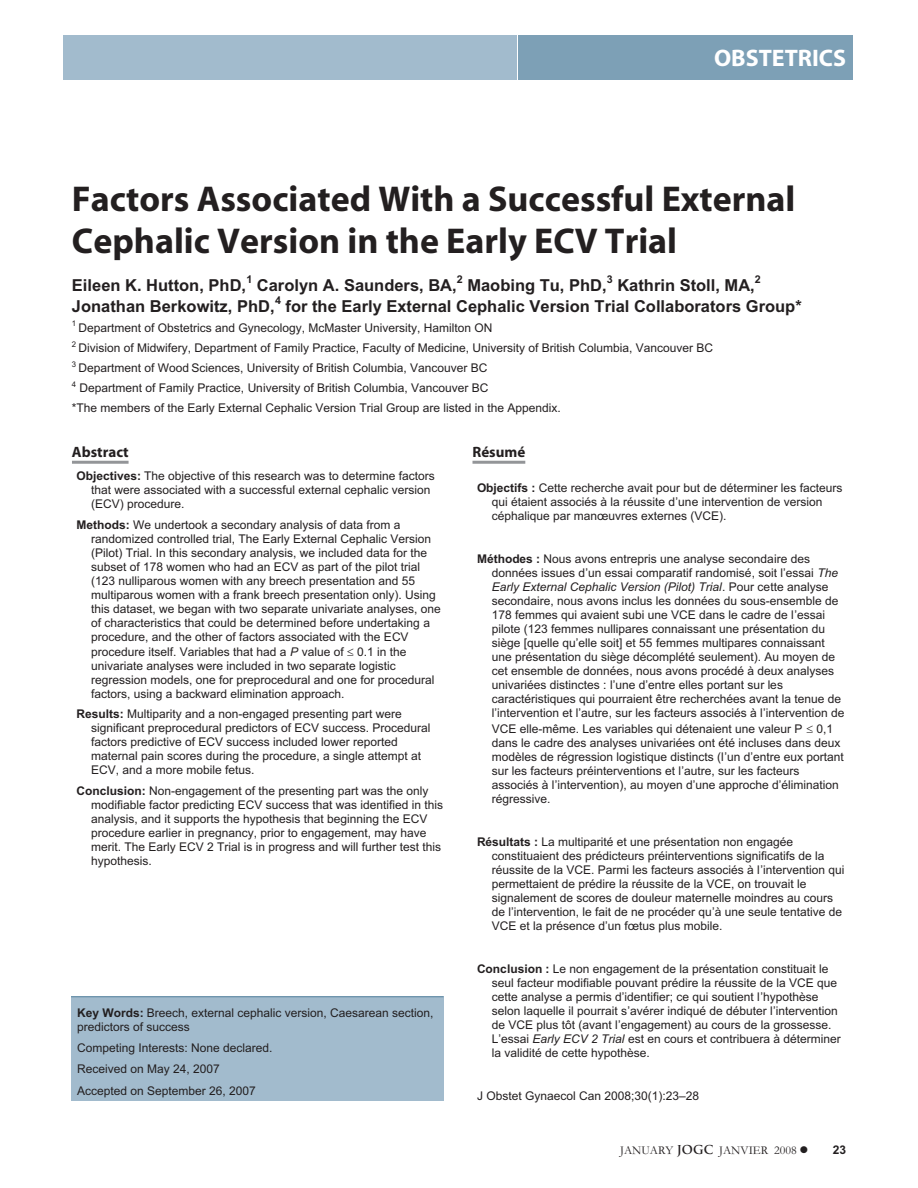
<style>
.page{position:relative;width:918px;height:1188px;background:#fff}
.page>*{position:absolute;margin:0;border:0;box-sizing:border-box;transform-origin:0 0}
.t1{font:700 36px/42px "Myriad";color:#231f20}
.t2{font:700 24px "Myriad";color:#fff}
.t3{font:700 16.5px "Arial";color:#231f20}
.t4{font:700 15px "Myriad";color:#231f20}
.t5{font:12px/14px "Arial";color:#231f20}
.t6{font:12px "Garamond";color:#231f20}
.t7{font:700 12px "Arial";color:#231f20}
.t8{font:700 10.8px "Arial";color:#231f20}
.t9{font:7.8px "Arial";color:#231f20}
.s1{font-weight:700}
.s2{font-style:italic}
.s3{font-family:"Trajan";font-weight:700}
</style>
<div class="page">
<div style="left:518px;top:35px;width:335px;height:45px;background:#7da0b6"></div>
<div style="left:63px;top:35px;width:454px;height:45px;background:#a2bbcd"></div>
<hr style="left:72px;top:461px;width:57px;height:3px;background:#939598">
<hr style="left:472px;top:461px;width:53px;height:3px;background:#939598">
<div style="left:71px;top:997px;width:372px;height:104px;background:#a2bbcd"></div>
<hr style="left:71px;top:997px;width:372px;height:1px;background:#5c87a1">
<h2 class="t2" style="left:714px;top:49px;width:134px">OBSTETRICS</h2>
<h1 class="t1" style="left:72px;top:181px;width:725px">Factors Associated With a Successful External<br>Cephalic Version in the Early ECV Trial</h1>
<h3 class="t3" style="left:72px;top:279px;width:176px">Eileen K. Hutton, PhD,</h3>
<p class="t8" style="left:246px;top:275px;width:7px">1</p>
<h3 class="t3" style="left:257px;top:279px;width:201px">Carolyn A. Saunders, BA,</h3>
<p class="t8" style="left:457px;top:275px;width:7px">2</p>
<h3 class="t3" style="left:467px;top:279px;width:141px">Maobing Tu, PhD,</h3>
<p class="t8" style="left:607px;top:275px;width:7px">3</p>
<h3 class="t3" style="left:617px;top:279px;width:139px">Kathrin Stoll, MA,</h3>
<p class="t8" style="left:755px;top:275px;width:7px">2</p>
<h3 class="t3" style="left:72px;top:300px;width:204px">Jonathan Berkowitz, PhD,</h3>
<p class="t8" style="left:275px;top:296px;width:7px">4</p>
<h3 class="t3" style="left:286px;top:300px;width:518px">for the Early External Cephalic Version Trial Collaborators Group*</h3>
<p class="t9" style="left:72px;top:321px;width:6px">1</p>
<p class="t5" style="left:78px;top:322px;width:416px">Department of Obstetrics and Gynecology, McMaster University, Hamilton ON</p>
<p class="t9" style="left:72px;top:341px;width:6px">2</p>
<p class="t5" style="left:78px;top:342px;width:636px">Division of Midwifery, Department of Family Practice, Faculty of Medicine, University of British Columbia, Vancouver BC</p>
<p class="t9" style="left:72px;top:361px;width:6px">3</p>
<p class="t5" style="left:78px;top:362px;width:411px">Department of Wood Sciences, University of British Columbia, Vancouver BC</p>
<p class="t9" style="left:72px;top:381px;width:6px">4</p>
<p class="t5" style="left:72px;top:379px;width:490px;line-height:20px;text-indent:8px">Department of Family Practice, University of British Columbia, Vancouver BC<br>*The members of the Early External Cephalic Version Trial Group are listed in the Appendix.</p>
<p class="t4" style="left:72px;top:446px;width:58px">Abstract</p>
<p class="t5" style="left:91px;top:470px;width:345px;text-indent:-15px"><span class="s1">Objectives:</span> The objective of this research was to determine factors that were associated with a successful external cephalic version (ECV) procedure.</p>
<p class="t5" style="left:91px;top:519px;width:351px;text-indent:-15px"><span class="s1">Methods:</span> We undertook a secondary analysis of data from a randomized controlled trial, The Early External Cephalic Version (Pilot) Trial. In this secondary analysis, we included data for the subset of 178 women who had an ECV as part of the pilot trial (123 nulliparous women with any breech presentation and 55 multiparous women with a frank breech presentation only). Using this dataset, we began with two separate univariate analyses, one of characteristics that could be determined before undertaking a procedure, and the other of factors associated with the ECV</p>
<p class="t5" style="left:91px;top:646px;width:345px">procedure itself. Variables that had a <span class="s2">P</span> value of 0.1 in the univariate analyses were included in two separate logistic regression models, one for preprocedural and one for procedural factors, using a backward elimination approach.</p>
<p class="t5" style="left:91px;top:708px;width:341px;text-indent:-15px"><span class="s1">Results:</span> Multiparity and a non-engaged presenting part were significant preprocedural predictors of ECV success. Procedural factors predictive of ECV success included lower reported maternal pain scores during the procedure, a single attempt at ECV, and a more mobile fetus.</p>
<p class="t5" style="left:91px;top:785px;width:354px;text-indent:-15px"><span class="s1">Conclusion:</span> Non-engagement of the presenting part was the only modifiable factor predicting ECV success that was identified in this analysis, and it supports the hypothesis that beginning the ECV procedure earlier in pregnancy, prior to engagement, may have merit. The Early ECV 2 Trial is in progress and will further test this hypothesis.</p>
<p class="t4" style="left:472px;top:446px;width:54px">Résumé</p>
<p class="t5" style="left:492px;top:482px;width:352px;text-indent:-15px"><span class="s1">Objectifs :</span> Cette recherche avait pour but de déterminer les facteurs qui étaient associés à la réussite d’une intervention de version céphalique par manœuvres externes (VCE).</p>
<p class="t5" style="left:492px;top:553px;width:354px;text-indent:-15px"><span class="s1">Méthodes :</span> Nous avons entrepris une analyse secondaire des données issues d’un essai comparatif randomisé, soit l’essai <span class="s2">The Early External Cephalic Version (Pilot) Trial</span>. Pour cette analyse secondaire, nous avons inclus les données du sous-ensemble de 178 femmes qui avaient subi une VCE dans le cadre de l’essai pilote (123 femmes nullipares connaissant une présentation du siège [quelle qu’elle soit] et 55 femmes multipares connaissant une présentation du siège décomplété seulement). Au moyen de cet ensemble de données, nous avons procédé à deux analyses univariées distinctes : l’une d’entre elles portant sur les caractéristiques qui pourraient être recherchées avant la tenue de l’intervention et l’autre, sur les facteurs associés à l’intervention de</p>
<p class="t5" style="left:492px;top:723px;width:354px">VCE elle-même. Les variables qui détenaient une valeur P 0,1 dans le cadre des analyses univariées ont été incluses dans deux modèles de régression logistique distincts (l’un d’entre eux portant sur les facteurs préinterventions et l’autre, sur les facteurs associés à l’intervention), au moyen d’une approche d’élimination régressive.</p>
<p class="t5" style="left:492px;top:836px;width:354px;text-indent:-15px"><span class="s1">Résultats :</span> La multiparité et une présentation non engagée constituaient des prédicteurs préinterventions significatifs de la réussite de la VCE. Parmi les facteurs associés à l’intervention qui permettaient de prédire la réussite de la VCE, on trouvait le signalement de scores de douleur maternelle moindres au cours de l’intervention, le fait de ne procéder qu’à une seule tentative de VCE et la présence d’un fœtus plus mobile.</p>
<p class="t5" style="left:492px;top:963px;width:351px;text-indent:-15px"><span class="s1">Conclusion :</span> Le non engagement de la présentation constituait le seul facteur modifiable pouvant prédire la réussite de la VCE que cette analyse a permis d’identifier; ce qui soutient l’hypothèse selon laquelle il pourrait s’avérer indiqué de débuter l’intervention de VCE plus tôt (avant l’engagement) au cours de la grossesse.<br>L’essai <span class="s2">Early ECV 2 Trial</span> est en cours et contribuera à déterminer la validité de cette hypothèse.</p>
<p class="t5" style="left:477px;top:1090px;width:224px">J Obstet Gynaecol Can 2008;30(1):23–28</p>
<p class="t5" style="left:77px;top:1007px;width:358px"><span class="s1">Key Words:</span> Breech, external cephalic version, Caesarean section, predictors of success</p>
<p class="t5" style="left:77px;top:1039px;width:197px;line-height:21.3px">Competing Interests: None declared.<br>Received on May 24, 2007<br>Accepted on September 26, 2007</p>
<p class="t6" style="left:620px;top:1146px;width:178px">JANUARY <span class="s3">JOGC</span> JANVIER 2008</p>
<p class="t7" style="left:833px;top:1146px;width:15px">23</p>
</div>
